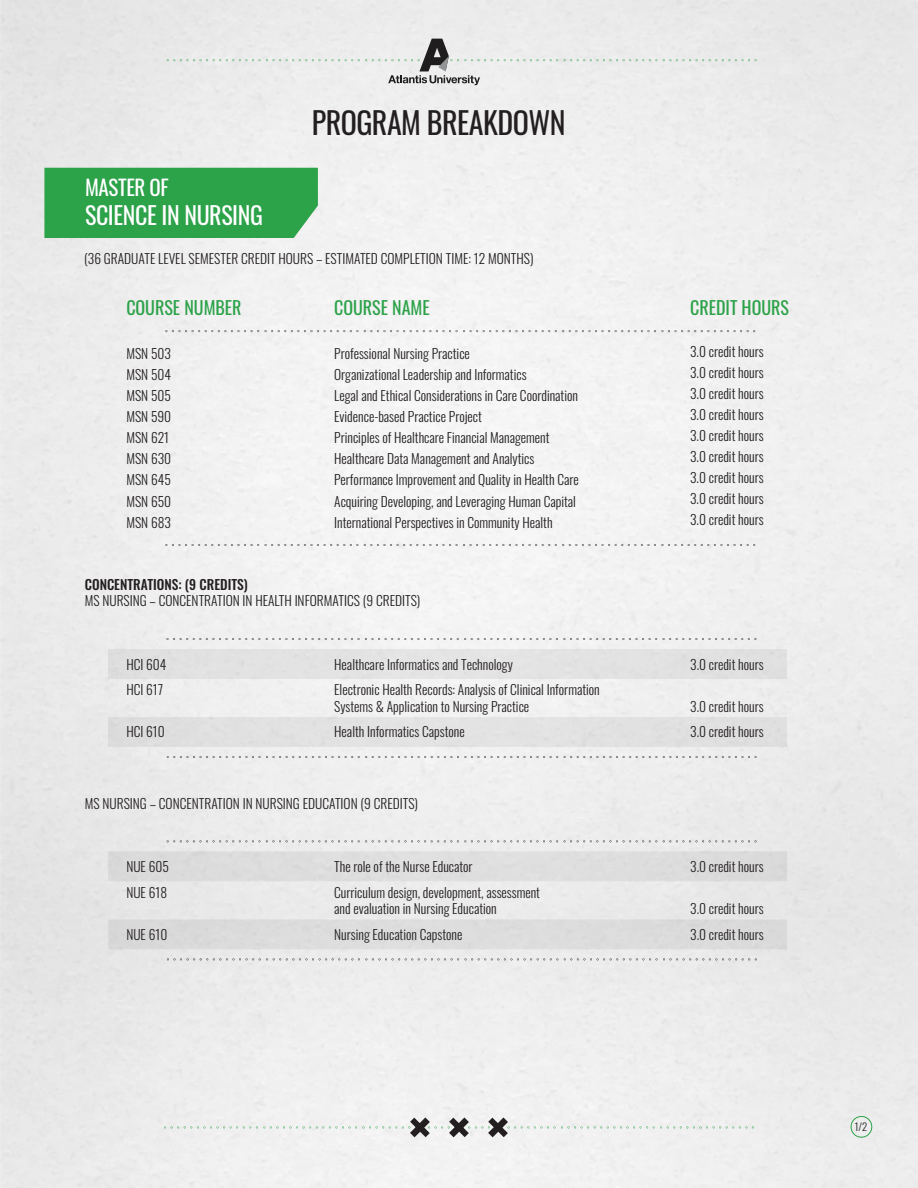
<style>
.page{position:relative;width:918px;height:1188px;background:#eee}
.page>*{position:absolute;margin:0;border:0;box-sizing:border-box;transform-origin:0 0}
.t1{font:30px "Oswald";letter-spacing:-.015em;color:#231f20}
.t2{font:24px "Oswald";letter-spacing:-.015em;color:#fff}
.t3{font:21px "Oswald";letter-spacing:-.015em;color:#fff}
.t4{font:18px "Oswald";color:#2ca249}
.t5{font:300 13.5px/21px "Oswald";color:#231f20}
.t6{font:500 13.5px "Oswald";color:#231f20}
.t7{font:300 10.5px "Oswald";color:#231f20}
</style>
<div class="page">
<svg style="left:564px;top:59px;width:93px;height:2px"></svg>
<svg style="left:663px;top:59px;width:94px;height:2px"></svg>
<svg style="left:167px;top:39px;width:391px;height:46px;background:#e0e1e1"></svg>
<svg style="left:167px;top:638px;width:93px;height:2px"></svg>
<svg style="left:266px;top:638px;width:391px;height:2px"></svg>
<svg style="left:663px;top:638px;width:93px;height:2px"></svg>
<svg style="left:167px;top:756px;width:391px;height:2px"></svg>
<svg style="left:564px;top:756px;width:93px;height:2px"></svg>
<svg style="left:663px;top:756px;width:94px;height:2px"></svg>
<div style="left:851px;top:1116px;width:21px;height:22px;border:1px solid #2ca249;border-radius:50%"></div>
<svg style="left:165px;top:330px;width:94px;height:2px"></svg>
<svg style="left:265px;top:330px;width:93px;height:2px"></svg>
<svg style="left:364px;top:330px;width:391px;height:2px"></svg>
<svg style="left:165px;top:544px;width:94px;height:2px"></svg>
<svg style="left:265px;top:544px;width:93px;height:2px"></svg>
<svg style="left:364px;top:544px;width:391px;height:2px"></svg>
<div style="left:44px;top:168px;width:274px;height:70px;background:#2ca249"></div>
<div style="left:108px;top:649px;width:679px;height:30px;background:#e2e2e2"></div>
<div style="left:108px;top:717px;width:679px;height:30px;background:#e1e1e1"></div>
<svg style="left:167px;top:840px;width:391px;height:2px"></svg>
<svg style="left:564px;top:840px;width:93px;height:2px"></svg>
<svg style="left:663px;top:840px;width:94px;height:2px"></svg>
<svg style="left:167px;top:958px;width:292px;height:2px"></svg>
<svg style="left:465px;top:958px;width:93px;height:2px"></svg>
<svg style="left:564px;top:958px;width:193px;height:2px"></svg>
<div style="left:108px;top:851px;width:679px;height:30px;background:#ddd"></div>
<div style="left:108px;top:920px;width:679px;height:29px;background:#dcdcdc"></div>
<svg style="left:164px;top:1117px;width:590px;height:20px"></svg>
<h3 class="t3" style="left:85px;top:169px;width:85px">MASTER OF</h3>
<h2 class="t2" style="left:85px;top:193px;width:179px">SCIENCE IN NURSING</h2>
<h1 class="t1" style="left:312px;top:96px;width:255px">PROGRAM BREAKDOWN</h1>
<p class="t5" style="left:84px;top:247px;width:451px">(36 GRADUATE LEVEL SEMESTER CREDIT HOURS – ESTIMATED COMPLETION TIME: 12 MONTHS)</p>
<h3 class="t4" style="left:126px;top:292px;width:117px">COURSE NUMBER</h3>
<p class="t5" style="left:126px;top:342px;width:46px">MSN 503<br>MSN 504<br>MSN 505<br>MSN 590<br>MSN 621<br>MSN 630<br>MSN 645<br>MSN 650<br>MSN 683</p>
<h3 class="t4" style="left:334px;top:292px;width:97px">COURSE NAME</h3>
<p class="t5" style="left:334px;top:342px;width:246px">Professional Nursing Practice<br>Organizational Leadership and Informatics<br>Legal and Ethical Considerations in Care Coordination Evidence-based Practice Project<br>Principles of Healthcare Financial Management Healthcare Data Management and Analytics Performance Improvement and Quality in Health Care Acquiring Developing, and Leveraging Human Capital International Perspectives in Community Health</p>
<p class="t6" style="left:85px;top:573px;width:164px">CONCENTRATIONS: (9 CREDITS)</p>
<p class="t5" style="left:85px;top:589px;width:337px">MS NURSING – CONCENTRATION IN HEALTH INFORMATICS (9 CREDITS)</p>
<p class="t5" style="left:126px;top:650px;width:42px;line-height:25.5px">HCI 604<br>HCI 617</p>
<p class="t5" style="left:126px;top:720px;width:40px">HCI 610</p>
<p class="t5" style="left:334px;top:650px;width:267px;line-height:25.5px">Healthcare Informatics and Technology<br>Electronic Health Records: Analysis of Clinical Information</p>
<p class="t5" style="left:334px;top:692px;width:197px;line-height:25.5px">Systems &amp; Application to Nursing Practice<br>Health Informatics Capstone</p>
<p class="t5" style="left:85px;top:792px;width:335px">MS NURSING – CONCENTRATION IN NURSING EDUCATION (9 CREDITS)</p>
<p class="t5" style="left:126px;top:853px;width:44px;line-height:25.5px">NUE 605<br>NUE 618</p>
<p class="t5" style="left:126px;top:922px;width:43px">NUE 610</p>
<p class="t5" style="left:334px;top:853px;width:207px;line-height:25.5px">The role of the Nurse Educator<br>Curriculum design, development, assessment</p>
<p class="t5" style="left:334px;top:895px;width:164px;line-height:25.5px">and evaluation in Nursing Education<br>Nursing Education Capstone</p>
<h3 class="t4" style="left:690px;top:292px;width:100px">CREDIT HOURS</h3>
<p class="t5" style="left:690px;top:340px;width:75px;text-align:justify">3.0 credit hours 3.0 credit hours 3.0 credit hours 3.0 credit hours 3.0 credit hours 3.0 credit hours 3.0 credit hours 3.0 credit hours 3.0 credit hours</p>
<p class="t5" style="left:690px;top:652px;width:75px">3.0 credit hours</p>
<p class="t5" style="left:690px;top:692px;width:75px;line-height:25.5px">3.0 credit hours<br>3.0 credit hours</p>
<p class="t5" style="left:690px;top:855px;width:75px">3.0 credit hours</p>
<p class="t5" style="left:690px;top:895px;width:75px;line-height:25.5px">3.0 credit hours<br>3.0 credit hours</p>
<p class="t7" style="left:855px;top:1118px;width:14px">1/2</p>
</div>
